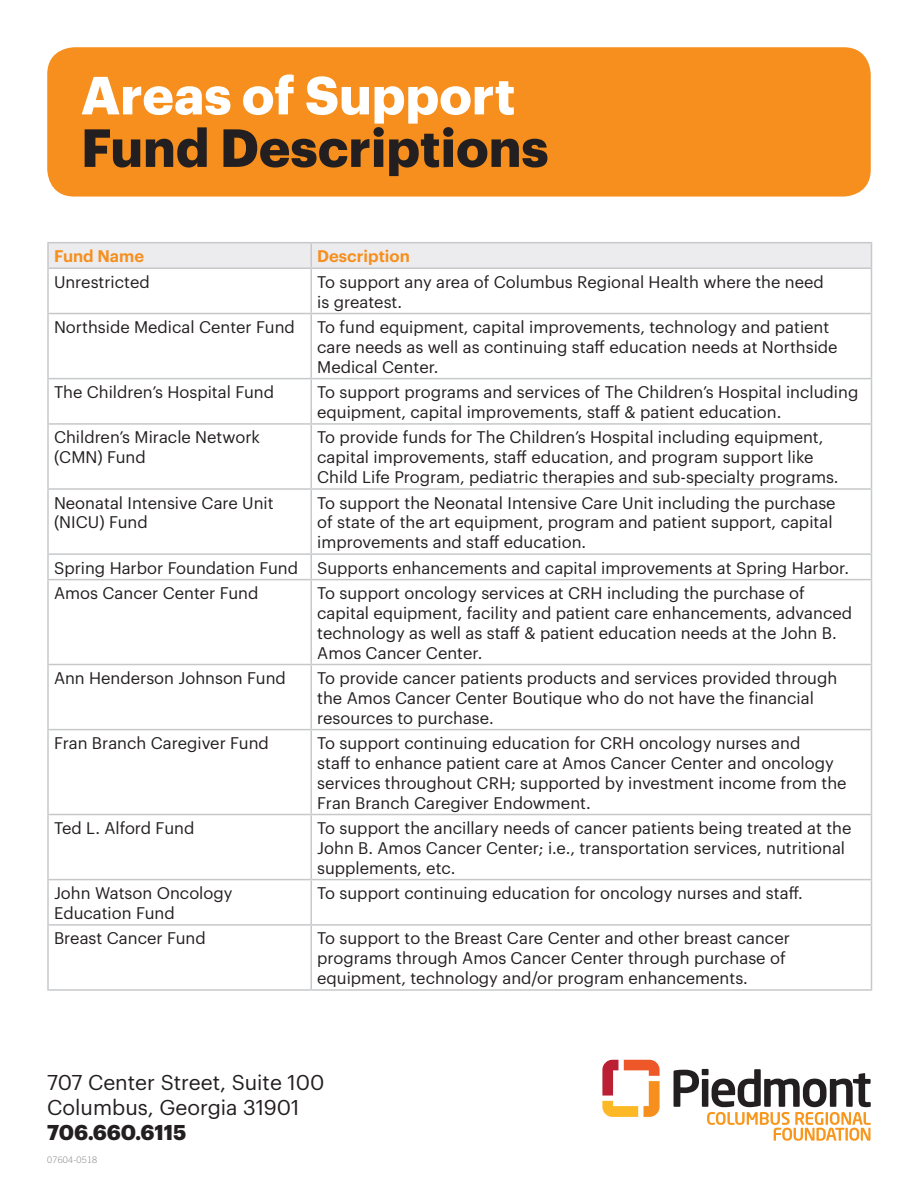
<style>
.page{position:relative;width:918px;height:1188px;background:#fff}
.page>*{position:absolute;margin:0;border:0;box-sizing:border-box;transform-origin:0 0}
.t1{font:700 52.5px "Graphik";color:#231f20}
.t2{font:700 52.5px "Graphik";color:#fff}
.t3{font:21px/25.2px "Graphik";color:#231f20}
.t4{font:700 21px "Graphik";letter-spacing:-.005em;color:#231f20}
.t5{font:16.5px/19.8px "Graphik";color:#231f20}
.t6{font:600 16.5px "Graphik";color:#f68f1e}
.t7{font:300 9px "Trade Gothic LT Std";letter-spacing:.025em;color:#939598}
</style>
<div class="page">
<hr style="left:47px;top:242px;width:264px;height:1px;background:#c7c8ca">
<hr style="left:47px;top:243px;width:2px;height:24px;background:#c7c8ca">
<hr style="left:311px;top:242px;width:561px;height:1px;background:#c7c8ca">
<div style="left:48px;top:243px;width:824px;height:24px;background:#ececee"></div>
<hr style="left:47px;top:267px;width:264px;height:2px;background:#c7c8ca">
<hr style="left:47px;top:269px;width:2px;height:44px;background:#c7c8ca">
<hr style="left:311px;top:267px;width:561px;height:2px;background:#c7c8ca">
<hr style="left:310px;top:269px;width:2px;height:44px;background:#c7c8ca">
<hr style="left:871px;top:269px;width:1px;height:44px;background:#c7c8ca">
<hr style="left:47px;top:313px;width:264px;height:1px;background:#c7c8ca">
<hr style="left:47px;top:314px;width:2px;height:64px;background:#c7c8ca">
<hr style="left:311px;top:313px;width:561px;height:1px;background:#c7c8ca">
<hr style="left:310px;top:314px;width:2px;height:64px;background:#c7c8ca">
<hr style="left:871px;top:314px;width:1px;height:64px;background:#c7c8ca">
<hr style="left:47px;top:378px;width:264px;height:1px;background:#c7c8ca">
<hr style="left:47px;top:379px;width:2px;height:44px;background:#c7c8ca">
<hr style="left:311px;top:378px;width:561px;height:1px;background:#c7c8ca">
<hr style="left:310px;top:379px;width:2px;height:44px;background:#c7c8ca">
<hr style="left:871px;top:379px;width:1px;height:44px;background:#c7c8ca">
<hr style="left:47px;top:423px;width:264px;height:2px;background:#c7c8ca">
<hr style="left:47px;top:425px;width:2px;height:63px;background:#c7c8ca">
<hr style="left:311px;top:423px;width:561px;height:2px;background:#c7c8ca">
<hr style="left:310px;top:425px;width:2px;height:63px;background:#c7c8ca">
<hr style="left:871px;top:425px;width:1px;height:63px;background:#c7c8ca">
<hr style="left:47px;top:488px;width:264px;height:2px;background:#c7c8ca">
<hr style="left:47px;top:490px;width:2px;height:63px;background:#c7c8ca">
<hr style="left:311px;top:488px;width:561px;height:2px;background:#c7c8ca">
<hr style="left:310px;top:490px;width:2px;height:63px;background:#c7c8ca">
<hr style="left:871px;top:490px;width:1px;height:63px;background:#c7c8ca">
<hr style="left:47px;top:553px;width:264px;height:2px;background:#c7c8ca">
<hr style="left:47px;top:555px;width:2px;height:24px;background:#c7c8ca">
<hr style="left:311px;top:553px;width:561px;height:2px;background:#c7c8ca">
<hr style="left:310px;top:555px;width:2px;height:24px;background:#c7c8ca">
<svg style="left:871px;top:555px;width:1px;height:24px"></svg>
<hr style="left:47px;top:579px;width:264px;height:1px;background:#c7c8ca">
<hr style="left:47px;top:580px;width:2px;height:84px;background:#c7c8ca">
<hr style="left:311px;top:579px;width:561px;height:1px;background:#c7c8ca">
<hr style="left:310px;top:580px;width:2px;height:84px;background:#c7c8ca">
<hr style="left:871px;top:580px;width:1px;height:84px;background:#c7c8ca">
<hr style="left:47px;top:664px;width:264px;height:1px;background:#c7c8ca">
<hr style="left:47px;top:665px;width:2px;height:64px;background:#c7c8ca">
<hr style="left:311px;top:664px;width:561px;height:1px;background:#c7c8ca">
<hr style="left:310px;top:665px;width:2px;height:64px;background:#c7c8ca">
<hr style="left:871px;top:665px;width:1px;height:64px;background:#c7c8ca">
<hr style="left:47px;top:729px;width:264px;height:1px;background:#c7c8ca">
<hr style="left:47px;top:730px;width:2px;height:84px;background:#c7c8ca">
<hr style="left:311px;top:729px;width:561px;height:1px;background:#c7c8ca">
<hr style="left:310px;top:730px;width:2px;height:84px;background:#c7c8ca">
<hr style="left:871px;top:730px;width:1px;height:84px;background:#c7c8ca">
<hr style="left:47px;top:814px;width:264px;height:1px;background:#c7c8ca">
<hr style="left:47px;top:815px;width:2px;height:64px;background:#c7c8ca">
<hr style="left:311px;top:814px;width:561px;height:1px;background:#c7c8ca">
<hr style="left:310px;top:815px;width:2px;height:64px;background:#c7c8ca">
<hr style="left:871px;top:815px;width:1px;height:64px;background:#c7c8ca">
<hr style="left:47px;top:879px;width:264px;height:1px;background:#c7c8ca">
<hr style="left:47px;top:880px;width:2px;height:44px;background:#c7c8ca">
<hr style="left:311px;top:879px;width:561px;height:1px;background:#c7c8ca">
<hr style="left:310px;top:880px;width:2px;height:44px;background:#c7c8ca">
<hr style="left:871px;top:880px;width:1px;height:44px;background:#c7c8ca">
<hr style="left:47px;top:924px;width:264px;height:2px;background:#c7c8ca">
<hr style="left:47px;top:926px;width:2px;height:63px;background:#c7c8ca">
<hr style="left:311px;top:924px;width:561px;height:2px;background:#c7c8ca">
<hr style="left:310px;top:926px;width:2px;height:63px;background:#c7c8ca">
<hr style="left:871px;top:926px;width:1px;height:63px;background:#c7c8ca">
<hr style="left:47px;top:989px;width:264px;height:2px;background:#c7c8ca">
<hr style="left:311px;top:989px;width:561px;height:2px;background:#c7c8ca">
<div style="left:47px;top:47px;width:824px;height:150px;background:#f68f1e;border-radius:27px"></div>
<svg style="left:602px;top:1060px;width:58px;height:57px"></svg>
<svg style="left:674px;top:1069px;width:197px;height:72px"></svg>
<p class="t2" style="left:81px;top:55px;width:436px">Areas of Support</p>
<p class="t1" style="left:81px;top:107px;width:469px">Fund Descriptions</p>
<p class="t6" style="left:54px;top:244px;width:92px">Fund Name</p>
<p class="t6" style="left:317px;top:244px;width:94px">Description</p>
<p class="t5" style="left:54px;top:270px;width:97px">Unrestricted</p>
<p class="t5" style="left:317px;top:270px;width:508px">To support any area of Columbus Regional Health where the need is greatest.</p>
<p class="t5" style="left:54px;top:316px;width:242px">Northside Medical Center Fund</p>
<p class="t5" style="left:317px;top:316px;width:522px">To fund equipment, capital improvements, technology and patient care needs as well as continuing staff education needs at Northside<br>Medical Center.</p>
<p class="t5" style="left:54px;top:381px;width:222px">The Children’s Hospital Fund</p>
<p class="t5" style="left:317px;top:381px;width:543px">To support programs and services of The Children’s Hospital including equipment, capital improvements, staff &amp; patient education.</p>
<p class="t5" style="left:54px;top:426px;width:208px">Children’s Miracle Network (CMN) Fund</p>
<p class="t5" style="left:317px;top:426px;width:523px">To provide funds for The Children’s Hospital including equipment, capital improvements, staff education, and program support like<br>Child Life Program, pediatric therapies and sub-specialty programs.</p>
<p class="t5" style="left:54px;top:491px;width:221px">Neonatal Intensive Care Unit (NICU) Fund</p>
<p class="t5" style="left:317px;top:491px;width:520px">To support the Neonatal Intensive Care Unit including the purchase of state of the art equipment, program and patient support, capital improvements and staff education.</p>
<p class="t5" style="left:54px;top:556px;width:246px">Spring Harbor Foundation Fund</p>
<p class="t5" style="left:317px;top:556px;width:533px">Supports enhancements and capital improvements at Spring Harbor.</p>
<p class="t5" style="left:54px;top:582px;width:206px">Amos Cancer Center Fund</p>
<p class="t5" style="left:317px;top:582px;width:536px">To support oncology services at CRH including the purchase of capital equipment, facility and patient care enhancements, advanced technology as well as staff &amp; patient education needs at the John B.<br>Amos Cancer Center.</p>
<p class="t5" style="left:54px;top:667px;width:233px">Ann Henderson Johnson Fund</p>
<p class="t5" style="left:317px;top:667px;width:522px">To provide cancer patients products and services provided through the Amos Cancer Center Boutique who do not have the financial resources to purchase.</p>
<p class="t5" style="left:54px;top:732px;width:216px">Fran Branch Caregiver Fund</p>
<p class="t5" style="left:317px;top:732px;width:531px">To support continuing education for CRH oncology nurses and<br>staff to enhance patient care at Amos Cancer Center and oncology services throughout CRH; supported by investment income from the Fran Branch Caregiver Endowment.</p>
<p class="t5" style="left:54px;top:817px;width:142px">Ted L. Alford Fund</p>
<p class="t5" style="left:317px;top:817px;width:536px">To support the ancillary needs of cancer patients being treated at the<br>John B. Amos Cancer Center; i.e., transportation services, nutritional supplements, etc.</p>
<p class="t5" style="left:54px;top:882px;width:180px">John Watson Oncology<br>Education Fund</p>
<p class="t5" style="left:317px;top:882px;width:487px">To support continuing education for oncology nurses and staff.</p>
<p class="t5" style="left:54px;top:927px;width:153px">Breast Cancer Fund</p>
<p class="t5" style="left:317px;top:927px;width:474px">To support to the Breast Care Center and other breast cancer programs through Amos Cancer Center through purchase of equipment, technology and/or program enhancements.</p>
<p class="t3" style="left:47px;top:1068px;width:279px">707 Center Street, Suite 100<br>Columbus, Georgia 31901</p>
<p class="t4" style="left:47px;top:1116px;width:141px">706.660.6115</p>
<p class="t7" style="left:47px;top:1154px;width:52px">07604-0518</p>
</div>
